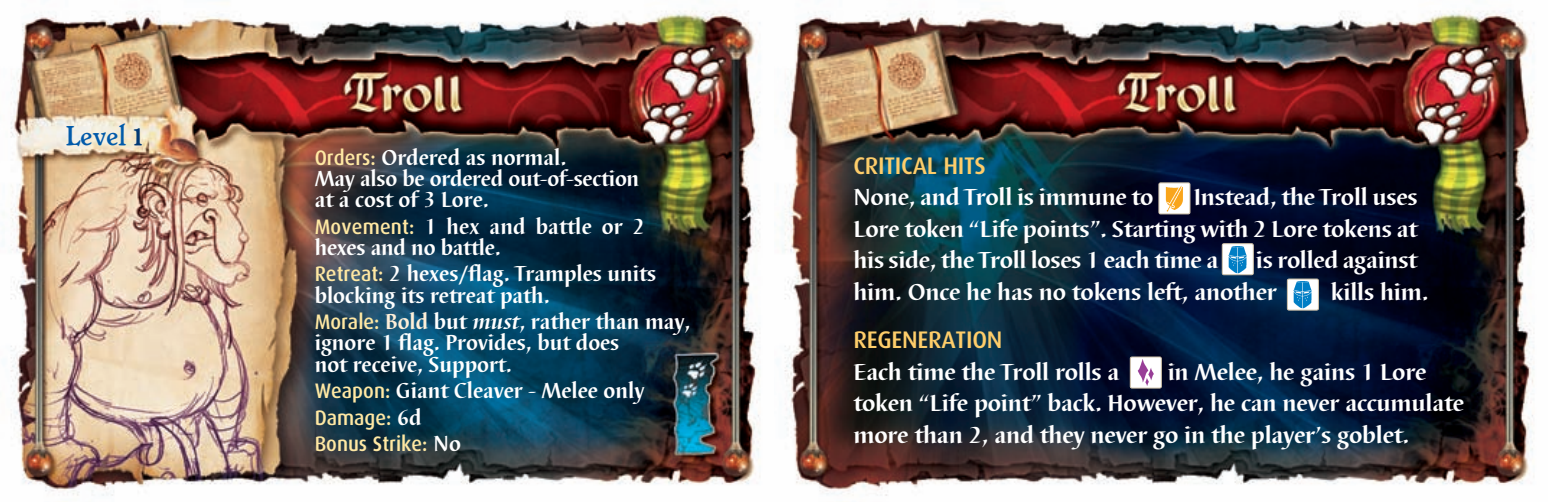
<style>
.page{position:relative;width:1548px;height:502px;background:#fff}
.page>*{position:absolute;margin:0;border:0;box-sizing:border-box;transform-origin:0 0}
.t1{font:27px "Cheboygan";color:#015aaa}
.t2{font:700 24px/31.5px "Barbedor T";letter-spacing:-.01em;color:#fff}
.t3{font:700 22.5px/21.3px "Barbedor T";color:#fff;scale:.95 1}
.t4{font:500 21px/26.4px "Dax";color:#ffe8a3;scale:.95 1}
.s1{color:#013874}
.s2{font-family:"Dax";font-weight:500;font-size:21px;color:#ffe8a3}
.s3{color:#feefd8}
.s4{font-style:italic}
.s5{font-family:"Barbedor T";font-weight:700;font-size:22.5px;color:#fff}
.s6{font-family:"Dax";font-weight:500;color:#fecd6a}
</style>
<div class="page">
<img style="left:781px;top:10px;width:753px;height:486px">
<img style="left:1224px;top:245px;width:28px;height:28px">
<div style="left:1222px;top:243px;width:32px;height:32px;border:1px solid #d1c3a9;border-radius:2px"></div>
<img style="left:1289px;top:280px;width:28px;height:28px">
<div style="left:1287px;top:278px;width:32px;height:32px;border:1px solid #d1c3a9;border-radius:2px"></div>
<img style="left:1132px;top:358px;width:28px;height:28px">
<div style="left:1130px;top:356px;width:32px;height:32px;border:1px solid #d1c3a9;border-radius:2px"></div>
<img style="left:1160px;top:184px;width:28px;height:28px">
<div style="left:1158px;top:182px;width:32px;height:32px;border:1px solid #d1c3a9;border-radius:2px"></div>
<img style="left:10px;top:10px;width:750px;height:486px">
<p class="t1" style="left:65px;top:119px;width:81px">Level <span class="s1">1</span></p>
<p class="t3" style="left:315px;top:147px;width:343px"><span class="s2">Orders:</span> Ordered as normal.<br>May also be ordered out-of-section at a cost of 3 Lore.</p>
<p class="t3" style="left:315px;top:216px;width:349px"><span class="s2">Movement:</span> 1 hex and battle or 2 hexes and no battle.</p>
<p class="t3" style="left:315px;top:263px;width:361px"><span class="s2">Retreat:</span> 2 hexes/flag. Tramples units blocking its retreat path.</p>
<p class="t3" style="left:315px;top:311px;width:397px"><span class="s2">Morale:</span> <span class="s3">Bold</span> but <span class="s4">must</span>, rather than may, ignore 1 flag. Provides, but does<br>not receive, Support.</p>
<p class="t3" style="left:315px;top:380px;width:348px"><span class="s2">Weapon:</span> Giant Cleaver - Melee only</p>
<p class="t4" style="left:315px;top:404px;width:155px">Damage: <span class="s5">6d<br></span>Bonus Strike: <span class="s5">No</span></p>
<p class="t2" style="left:853px;top:150px;width:566px"><span class="s6">CRitiCal HitS<br></span>None, and Troll is immune to . Instead, the Troll uses Lore token “Life points”. Starting with 2 Lore tokens at his side, the Troll loses 1 each time a</p>
<p class="t2" style="left:853px;top:245px;width:565px;text-indent:402px">is rolled against him. Once he has no tokens left, another</p>
<p class="t2" style="left:1331px;top:276px;width:99px">kills him.</p>
<p class="t2" style="left:853px;top:325px;width:268px"><span class="s6">RegeneRatiOn<br></span>Each time the Troll rolls a</p>
<p class="t2" style="left:853px;top:356px;width:612px;text-indent:314px">in Melee, he gains 1 Lore token “Life point” back. However, he can never accumulate more than 2, and they never go in the player’s goblet.</p>
</div>
